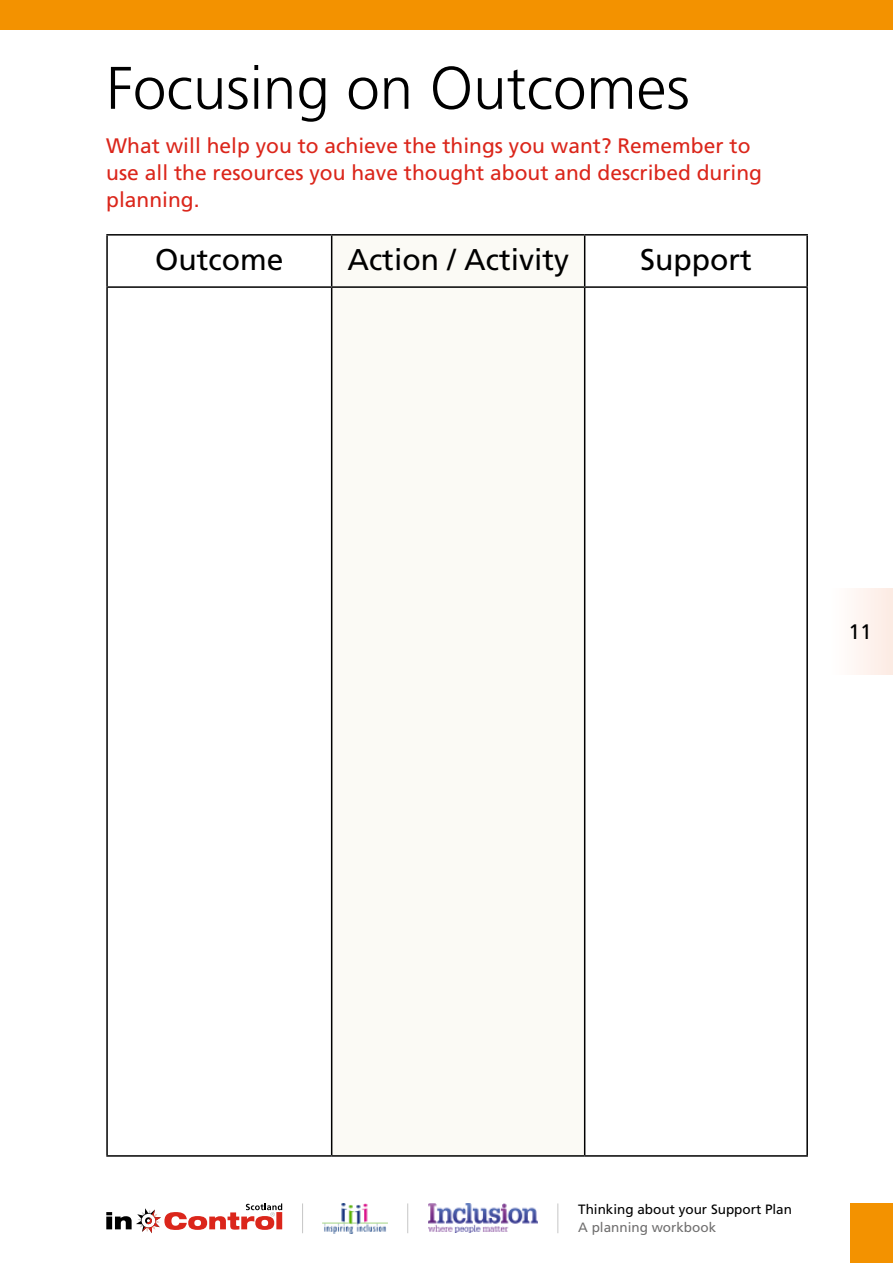
<style>
.page{position:relative;width:893px;height:1263px;background:#fff}
.page>*{position:absolute;margin:0;border:0;box-sizing:border-box;transform-origin:0 0}
.t1{font:300 60px "Frutiger";color:#000}
.H3_centred{font:30px "Frutiger";color:#000}
.H1_strap_LAST{font:21px/27px "Frutiger";color:#db261b}
.t2{font:21px "Frutiger";color:#000}
.t3{font:13.5px "Frutiger";color:#000}
.t4{font:13.5px "Frutiger";color:#706f6f}
</style>
<div class="page">
<div style="left:829px;top:589px;width:64px;height:85px;background:linear-gradient(to right,#fff,#fcebe3)"></div>
<img style="left:428px;top:1204px;width:109px;height:29px">
<svg style="left:106px;top:1203px;width:176px;height:30px"></svg>
<hr style="left:302px;top:1203px;width:1px;height:30px;background:#c6c6c6">
<hr style="left:407px;top:1203px;width:1px;height:30px;background:#c6c6c6">
<hr style="left:557px;top:1203px;width:1px;height:30px;background:#c6c6c6">
<img style="left:323px;top:1203px;width:64px;height:30px">
<div style="left:0;top:0;width:893px;height:30px;background:#f39200"></div>
<div style="left:850px;top:1203px;width:43px;height:60px;background:#f39200"></div>
<div style="left:332px;top:236px;width:252px;height:919px;background:#fbfaf5"></div>
<hr style="left:106px;top:234px;width:226px;height:2px;background:#000">
<hr style="left:106px;top:236px;width:2px;height:50px;background:#000">
<hr style="left:332px;top:234px;width:253px;height:2px;background:#000">
<hr style="left:331px;top:236px;width:1px;height:50px;background:#000">
<hr style="left:585px;top:234px;width:223px;height:2px;background:#000">
<hr style="left:584px;top:236px;width:1px;height:50px;background:#000">
<hr style="left:806px;top:236px;width:2px;height:50px;background:#000">
<hr style="left:106px;top:286px;width:226px;height:2px;background:#000">
<hr style="left:106px;top:288px;width:2px;height:867px;background:#000">
<hr style="left:332px;top:286px;width:253px;height:2px;background:#000">
<hr style="left:331px;top:288px;width:1px;height:867px;background:#000">
<hr style="left:585px;top:286px;width:223px;height:2px;background:#000">
<hr style="left:584px;top:288px;width:1px;height:867px;background:#000">
<hr style="left:806px;top:288px;width:2px;height:867px;background:#000">
<hr style="left:106px;top:1155px;width:226px;height:2px;background:#000">
<hr style="left:332px;top:1155px;width:253px;height:2px;background:#000">
<hr style="left:585px;top:1155px;width:223px;height:2px;background:#000">
<h1 class="t1" style="left:106px;top:54px;width:585px">Focusing on Outcomes</h1>
<p class="H1_strap_LAST" style="left:106px;top:132px;width:657px">What will help you to achieve the things you want? Remember to use all the resources you have thought about and described during planning.</p>
<p class="H3_centred" style="left:155px;top:242px;width:130px">Outcome</p>
<p class="H3_centred" style="left:347px;top:242px;width:223px">Action / Activity</p>
<p class="H3_centred" style="left:640px;top:242px;width:113px">Support</p>
<p class="t2" style="left:848px;top:620px;width:25px">11</p>
<p class="t3" style="left:578px;top:1201px;width:215px">Thinking about your Support Plan</p>
<p class="t4" style="left:578px;top:1219px;width:140px">A planning workbook</p>
</div>
